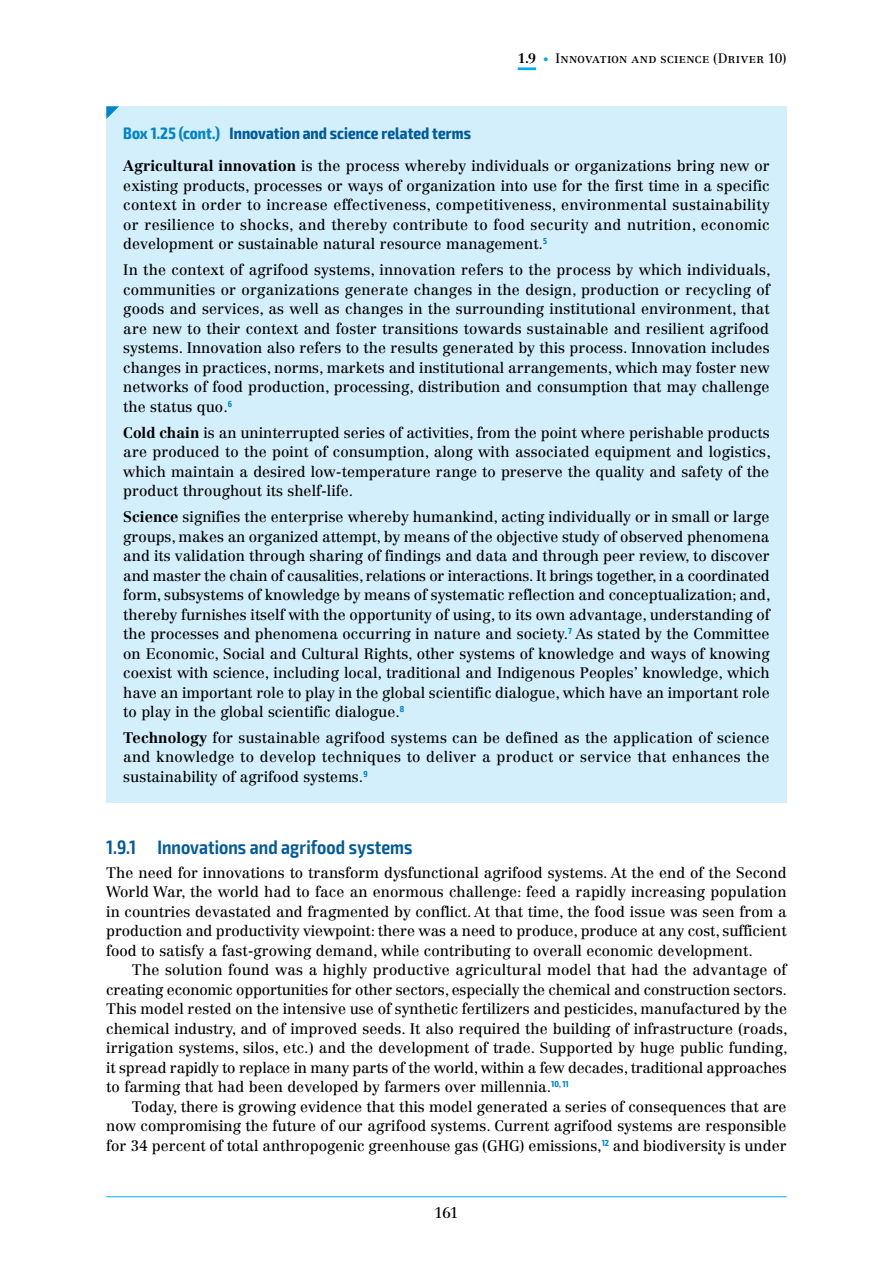
<style>
.page{position:relative;width:893px;height:1263px;background:#fff}
.page>*{position:absolute;margin:0;border:0;box-sizing:border-box;transform-origin:0 0}
.t1{font:600 condensed 19.5px "Exo 2";letter-spacing:.005em;color:#005b9d}
.t2{font:700 condensed 16.5px "Exo 2";letter-spacing:.005em;color:#005b9d}
.t3{font:15px/19.5px "Centennial LT Std";color:#000;text-align:justify}
.t4{font:13.5px "Centennial LT Std";letter-spacing:.015em;color:#000}
.t5{font:700 13.5px "Centennial LT Std";color:#000}
.s1{color:#0084cb}
.s2{font-weight:700}
</style>
<div class="page">
<hr style="left:106px;top:1196px;width:681px;height:1px;background:#00aeef">
<hr style="left:518px;top:67px;width:18px;height:3px;background:#00aeef">
<svg style="left:544px;top:57px;width:4px;height:4px"></svg>
<div style="left:106px;top:106px;width:681px;height:697px;background:#d4effc"></div>
<svg style="left:106px;top:106px;width:13px;height:13px"></svg>
<p class="t5" style="left:518px;top:50px;width:20px">1.9</p>
<p class="t4" style="left:555px;top:50px;width:233px">Innovation and science (Driver 10)</p>
<p class="t2" style="left:123px;top:123px;width:349px"><span class="s1">Box 1.25 (cont.)</span> Innovation and science related terms</p>
<p class="t3" style="left:123px;top:156px;width:648px"><span class="s2">Agricultural innovation</span> is the process whereby individuals or organizations bring new or existing products, processes or ways of organization into use for the first time in a specific context in order to increase effectiveness, competitiveness, environmental sustainability or resilience to shocks, and thereby contribute to food security and nutrition, economic development or sustainable natural resource management.<sup>5</sup></p>
<p class="t3" style="left:123px;top:260px;width:649px;text-align:left">In the context of agrifood systems, innovation refers to the process by which individuals, communities or organizations generate changes in the design, production or recycling of goods and services, as well as changes in the surrounding institutional environment, that are new to their context and foster transitions towards sustainable and resilient agrifood systems. Innovation also refers to the results generated by this process. Innovation includes changes in practices, norms, markets and institutional arrangements, which may foster new networks of food production, processing, distribution and consumption that may challenge the status quo.<sup>6</sup></p>
<p class="t3" style="left:123px;top:423px;width:649px"><span class="s2">Cold chain</span> is an uninterrupted series of activities, from the point where perishable products are produced to the point of consumption, along with associated equipment and logistics, which maintain a desired low-temperature range to preserve the quality and safety of the product throughout its shelf-life.</p>
<p class="t3" style="left:123px;top:507px;width:649px"><span class="s2">Science</span> signifies the enterprise whereby humankind, acting individually or in small or large groups, makes an organized attempt, by means of the objective study of observed phenomena and its validation through sharing of findings and data and through peer review, to discover and master the chain of causalities, relations or interactions. It brings together, in a coordinated form, subsystems of knowledge by means of systematic reflection and conceptualization; and, thereby furnishes itself with the opportunity of using, to its own advantage, understanding of the processes and phenomena occurring in nature and society.<sup>7</sup> As stated by the Committee on Economic, Social and Cultural Rights, other systems of knowledge and ways of knowing coexist with science, including local, traditional and Indigenous Peoples’ knowledge, which have an important role to play in the global scientific dialogue, which have an important role to play in the global scientific dialogue.<sup>8</sup></p>
<p class="t3" style="left:123px;top:728px;width:648px"><span class="s2">Technology</span> for sustainable agrifood systems can be defined as the application of science and knowledge to develop techniques to deliver a product or service that enhances the sustainability of agrifood systems.<sup>9</sup></p>
<h1 class="t1" style="left:106px;top:835px;width:308px">1.9.1 Innovations and agrifood systems</h1>
<p class="t3" style="left:106px;top:862px;width:682px">The need for innovations to transform dysfunctional agrifood systems. At the end of the Second World War, the world had to face an enormous challenge: feed a rapidly increasing population in countries devastated and fragmented by conflict. At that time, the food issue was seen from a production and productivity viewpoint: there was a need to produce, produce at any cost, sufficient food to satisfy a fast-growing demand, while contributing to overall economic development.</p>
<p class="t3" style="left:106px;top:960px;width:683px;text-indent:26px">The solution found was a highly productive agricultural model that had the advantage of creating economic opportunities for other sectors, especially the chemical and construction sectors.<br>This model rested on the intensive use of synthetic fertilizers and pesticides, manufactured by the chemical industry, and of improved seeds. It also required the building of infrastructure (roads, irrigation systems, silos, etc.) and the development of trade. Supported by huge public funding, it spread rapidly to replace in many parts of the world, within a few decades, traditional approaches to farming that had been developed by farmers over millennia.<sup>10,</sup> <sup>11</sup></p>
<p class="t3" style="left:106px;top:1096px;width:682px;text-indent:26px">Today, there is growing evidence that this model generated a series of consequences that are now compromising the future of our agrifood systems. Current agrifood systems are responsible for 34 percent of total anthropogenic greenhouse gas (GHG) emissions,<sup>12</sup> and biodiversity is under</p>
<p class="t3" style="left:434px;top:1203px;width:26px">161</p>
</div>
